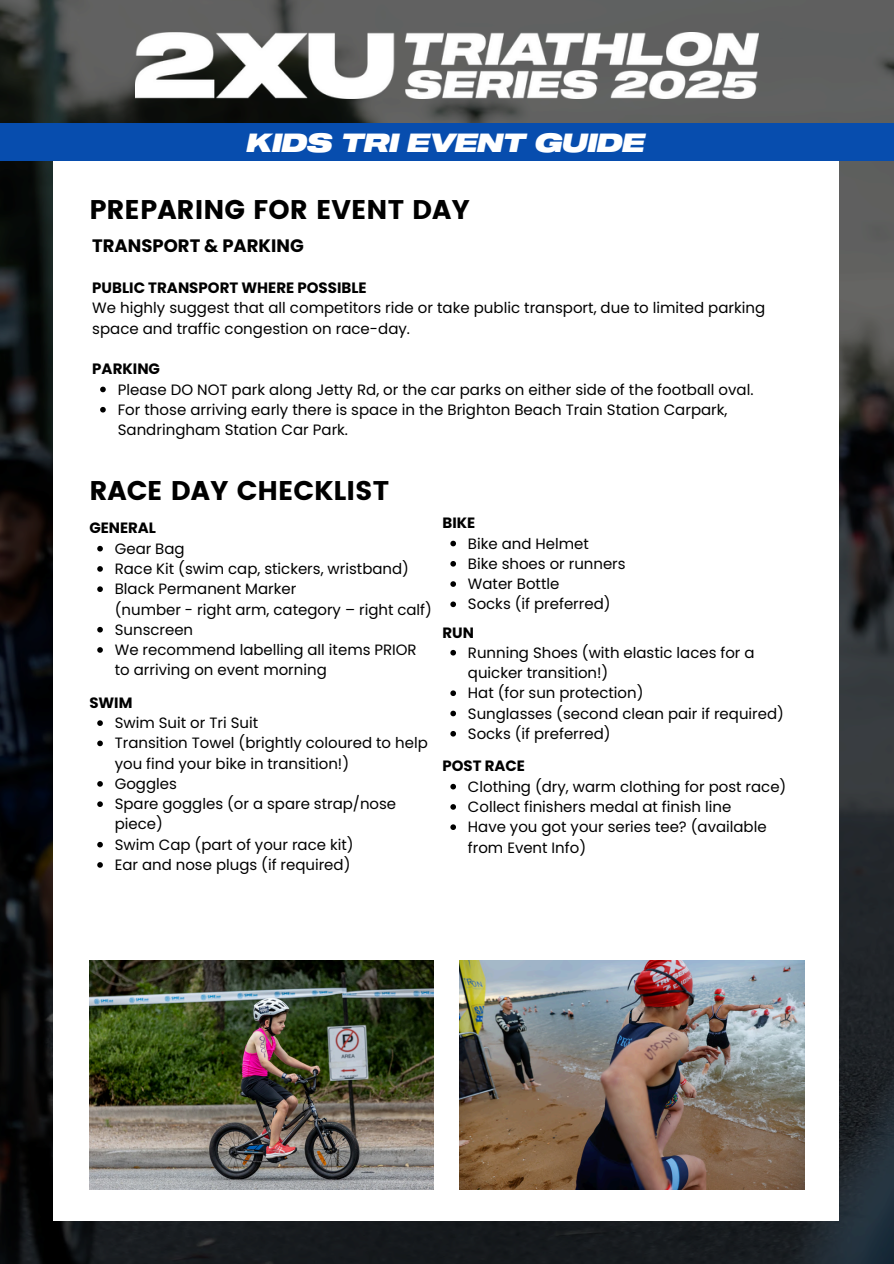
<style>
.page{position:relative;width:894px;height:1264px;background:#fff}
.page>*{position:absolute;margin:0;border:0;box-sizing:border-box;transform-origin:0 0}
.t1{font:27px "Poppins";color:#000}
.t2{font:25.8px "Sequel 100 Wide 96";color:#fff}
.t3{font:700 18px "Poppins";color:#000}
.t4{font:15px/20.2px "Poppins";color:#000}
.t5{font:700 15px "Poppins";color:#000}
</style>
<div class="page">
<img style="left:0;top:0;width:893px;height:1263px">
<div style="left:53px;top:128px;width:785px;height:1092px;background:#fff"></div>
<div style="left:0;top:123px;width:893px;height:38px;background:#074dae"></div>
<img style="left:89px;top:960px;width:345px;height:229px">
<img style="left:459px;top:960px;width:345px;height:229px">
<svg style="left:97px;top:546px;width:6px;height:5px"></svg>
<svg style="left:97px;top:566px;width:6px;height:5px"></svg>
<svg style="left:97px;top:586px;width:6px;height:6px"></svg>
<svg style="left:97px;top:627px;width:6px;height:5px"></svg>
<svg style="left:97px;top:647px;width:6px;height:5px"></svg>
<svg style="left:97px;top:720px;width:6px;height:6px"></svg>
<svg style="left:97px;top:740px;width:6px;height:6px"></svg>
<svg style="left:97px;top:781px;width:6px;height:5px"></svg>
<svg style="left:97px;top:801px;width:6px;height:6px"></svg>
<svg style="left:97px;top:841px;width:6px;height:6px"></svg>
<svg style="left:97px;top:862px;width:6px;height:5px"></svg>
<svg style="left:450px;top:540px;width:6px;height:6px"></svg>
<svg style="left:450px;top:561px;width:6px;height:5px"></svg>
<svg style="left:450px;top:581px;width:6px;height:6px"></svg>
<svg style="left:450px;top:601px;width:6px;height:6px"></svg>
<svg style="left:450px;top:650px;width:6px;height:5px"></svg>
<svg style="left:450px;top:690px;width:6px;height:6px"></svg>
<svg style="left:450px;top:710px;width:6px;height:6px"></svg>
<svg style="left:450px;top:731px;width:6px;height:5px"></svg>
<svg style="left:450px;top:783px;width:6px;height:6px"></svg>
<svg style="left:450px;top:804px;width:6px;height:5px"></svg>
<svg style="left:450px;top:824px;width:6px;height:6px"></svg>
<img style="left:135px;top:32px;width:623px;height:67px">
<svg style="left:100px;top:386px;width:6px;height:6px"></svg>
<svg style="left:100px;top:407px;width:6px;height:5px"></svg>
<p class="t2" style="left:247px;top:127px;width:399px">KIDS TRI EVENT GUIDE</p>
<p class="t1" style="left:89px;top:194px;width:382px">PREPARING FOR EVENT DAY</p>
<h4 class="t3" style="left:92px;top:233px;width:213px">TRANSPORT &amp; PARKING</h4>
<p class="t5" style="left:92px;top:277px;width:276px">PUBLIC TRANSPORT WHERE POSSIBLE</p>
<p class="t4" style="left:92px;top:298px;width:674px">We highly suggest that all competitors ride or take public transport, due to limited parking space and traffic congestion on race-day.</p>
<h1 class="t5" style="left:92px;top:358px;width:69px">PARKING</h1>
<p class="t4" style="left:118px;top:379px;width:637px">Please DO NOT park along Jetty Rd, or the car parks on either side of the football oval.</p>
<p class="t4" style="left:118px;top:399px;width:611px">For those arriving early there is space in the Brighton Beach Train Station Carpark,<br>Sandringham Station Car Park.</p>
<h2 class="t1" style="left:89px;top:475px;width:301px">RACE DAY CHECKLIST</h2>
<p class="t5" style="left:89px;top:517px;width:68px">GENERAL</p>
<p class="t4" style="left:115px;top:538px;width:318px">Gear Bag<br>Race Kit (swim cap, stickers, wristband)<br>Black Permanent Marker<br>(number - right arm, category – right calf)<br>Sunscreen<br>We recommend labelling all items PRIOR to arriving on event morning</p>
<p class="t5" style="left:89px;top:692px;width:44px">SWIM</p>
<p class="t4" style="left:115px;top:712px;width:314px">Swim Suit or Tri Suit<br>Transition Towel (brightly coloured to help you find your bike in transition!)<br>Goggles<br>Spare goggles (or a spare strap/nose piece)<br>Swim Cap (part of your race kit)<br>Ear and nose plugs (if required)</p>
<p class="t5" style="left:442px;top:512px;width:34px">BIKE</p>
<p class="t4" style="left:468px;top:533px;width:159px">Bike and Helmet<br>Bike shoes or runners<br>Water Bottle<br>Socks (if preferred)</p>
<p class="t5" style="left:442px;top:621px;width:33px">RUN</p>
<p class="t4" style="left:468px;top:642px;width:317px">Running Shoes (with elastic laces for a quicker transition!)<br>Hat (for sun protection)<br>Sunglasses (second clean pair if required)<br>Socks (if preferred)</p>
<p class="t5" style="left:442px;top:755px;width:84px">POST RACE</p>
<p class="t4" style="left:468px;top:776px;width:320px">Clothing (dry, warm clothing for post race)<br>Collect finishers medal at finish line<br>Have you got your series tee? (available from Event Info)</p>
</div>
